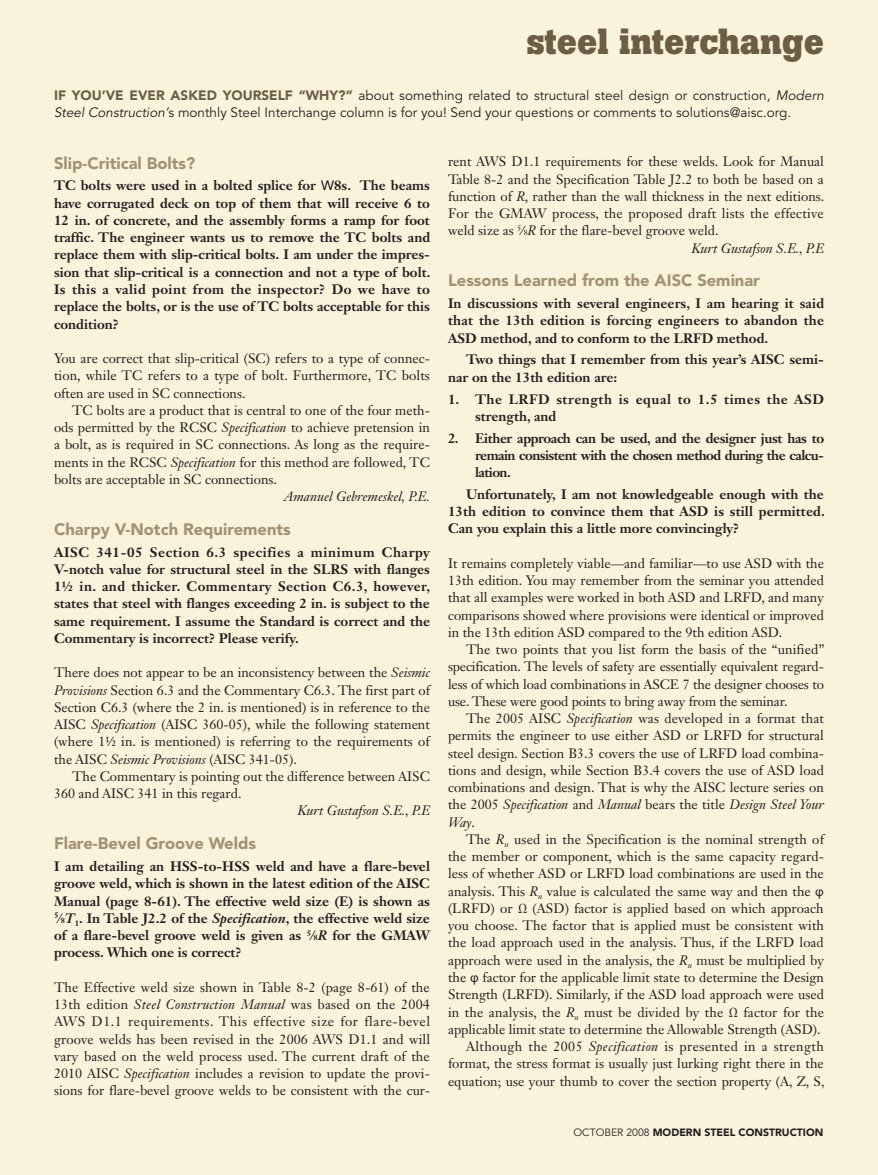
<style>
.page{position:relative;width:878px;height:1175px;background:#fff}
.page>*{position:absolute;margin:0;border:0;box-sizing:border-box;transform-origin:0 0}
.SI_answer_text{font:700 36px "Boton";color:#6c5e45}
.SI_question_topic{font:900 16.5px "Avenir LT Std";color:#a39274}
.SI_answer_text-2{font:13.5px/17.2px "Janson Text LT Std";color:#231f20;text-align:justify}
.SI_question{font:700 13.5px/17.2px "Janson Text LT Std";color:#231f20;text-align:justify}
.SI_front_matter{font:13.5px/16.5px "Avenir LT Std";color:#231f20}
.SI_signature{font:italic 13.5px "Janson Text LT Std";color:#231f20}
.SI_question-2{font:700 13.5px/17.2px "Janson Text LT Std";letter-spacing:.04em;color:#231f20}
.SI_front_matter-2{font:900 13.5px "Avenir LT Std";color:#6c5e45}
.t1{font:900 10.5px "Avenir LT Std";color:#231f20}
.s1{font-weight:900;color:#6c5e45}
.s2{font-style:italic}
.s3{font-family:"Avenir LT Std";font-weight:500}
.s4{font-size:7.5px}
.s5{font-family:"Myriad Pro"}
.s6{font-weight:400}
</style>
<div class="page">
<div style="left:0;top:0;width:878px;height:1174px;background:#f9f3db"></div>
<p class="SI_answer_text" style="left:527px;top:20px;width:298px">steel interchange</p>
<p class="SI_front_matter" style="left:54px;top:88px;width:771px;text-indent:231px"><span class="s1">f “why?”</span> about something related to structural steel design or construction, <span class="s2">Modern<br>Steel Construction’</span>s monthly Steel Interchange column is for you! Send your questions or comments to solutions@aisc.org.</p>
<p class="SI_front_matter-2" style="left:54px;top:87px;width:188px">If you ’ve ever asked yoursel</p>
<p class="SI_question_topic" style="left:54px;top:153px;width:143px">Slip-Critical Bolts?</p>
<p class="SI_question" style="left:54px;top:177px;width:378px">TC bolts were used in a bolted splice for <span class="s3">W</span>8s. The beams have corrugated deck on top of them that will receive 6 to 12 in. of concrete, and the assembly forms a ramp for foot traffic. The engineer wants us to remove the TC bolts and replace them with slip-critical bolts. I am under the impres&shy;sion that slip-critical is a connection and not a type of bolt.<br>Is this a valid point from the inspector? Do we have to replace the bolts, or is the use of TC bolts acceptable for this condition?</p>
<p class="SI_answer_text-2" style="left:54px;top:349px;width:377px">You are correct that slip-critical (SC) refers to a type of connec&shy;tion, while TC refers to a type of bolt. Furthermore, TC bolts often are used in SC connections.</p>
<p class="SI_answer_text-2" style="left:54px;top:401px;width:377px;text-indent:18px">TC bolts are a product that is central to one of the four meth&shy;ods permitted by the RCSC <span class="s2">Specification</span> to achieve pretension in a bolt, as is required in SC connections. As long as the require&shy;ments in the RCSC <span class="s2">Specification</span> for this method are followed, TC bolts are acceptable in SC connections.</p>
<p class="SI_signature" style="left:284px;top:488px;width:147px">Amanuel Gebremeskel, P.E.</p>
<p class="SI_question_topic" style="left:54px;top:519px;width:238px">Charpy V-Notch Requirements</p>
<p class="SI_question" style="left:54px;top:543px;width:377px">AISC 341-05 Section 6.3 specifies a minimum Charpy V-notch value for structural steel in the SLRS with flanges 1½ in. and thicker. Commentary Section C6.3, however, states that steel with flanges exceeding 2 in. is subject to the same requirement. I assume the Standard is correct and the Commentary is incorrect? Please verify.</p>
<p class="SI_answer_text-2" style="left:54px;top:664px;width:377px">There does not appear to be an inconsistency between the <span class="s2">Seismic Provisions</span> Section 6.3 and the Commentary C6.3. The first part of Section C6.3 (where the 2 in. is mentioned) is in reference to the AISC <span class="s2">Specification</span> (AISC 360-05), while the following statement (where 1½ in. is mentioned) is referring to the requirements of the AISC <span class="s2">Seismic Provisions</span> (AISC 341-05).</p>
<p class="SI_answer_text-2" style="left:54px;top:767px;width:377px;text-indent:18px">The Commentary is pointing out the difference between AISC<br>360 and AISC 341 in this regard.</p>
<p class="SI_signature" style="left:297px;top:802px;width:134px">Kurt Gustafson S.E., P.E</p>
<p class="SI_question_topic" style="left:54px;top:833px;width:203px">Flare-Bevel Groove Welds</p>
<p class="SI_question" style="left:54px;top:857px;width:377px">I am detailing an HSS-to-HSS weld and have a flare-bevel groove weld, which is shown in the latest edition of the AISC Manual (page 8-61). The effective weld size (E) is shown as <sup>5</sup>∕<span class="s4">8</span><span class="s2">T</span><sub>1</sub>. In Table J2.2 of the <span class="s2">Specification</span>, the effective weld size of a flare-bevel groove weld is given as <sup>5</sup>∕<span class="s4">8</span><span class="s2">R</span> for the GMAW process. Which one is correct?</p>
<p class="SI_answer_text-2" style="left:54px;top:978px;width:377px">The Effective weld size shown in Table 8-2 (page 8-61) of the 13th edition <span class="s2">Steel Construction Manual</span> was based on the 2004<br>AWS D1.1 requirements. This effective size for flare-bevel groove welds has been revised in the 2006 AWS D1.1 and will vary based on the weld process used. The current draft of the 2010 AISC <span class="s2">Specification</span> includes a revision to update the provi&shy;sions for flare-bevel groove welds to be consistent with the cur-</p>
<p class="SI_answer_text-2" style="left:448px;top:153px;width:378px">rent AWS D1.1 requirements for these welds. Look for Manual Table 8-2 and the Specification Table J2.2 to both be based on a function of <span class="s2">R</span>, rather than the wall thickness in the next editions.<br>For the GMAW process, the proposed draft lists the effective weld size as <sup>5</sup>∕<span class="s4">8</span><span class="s2">R</span> for the flare-bevel groove weld.</p>
<p class="SI_signature" style="left:691px;top:240px;width:134px">Kurt Gustafson S.E., P.E</p>
<p class="SI_question_topic" style="left:448px;top:271px;width:313px">Lessons Learned from the AISC Seminar</p>
<p class="SI_question" style="left:448px;top:295px;width:377px">In discussions with several engineers, I am hearing it said that the 13th edition is forcing engineers to abandon the ASD method, and to conform to the LRFD method.</p>
<p class="SI_question" style="left:448px;top:351px;width:377px;text-indent:18px">Two things that I remember from this year’s AISC semi&shy;nar on the 13th edition are:</p>
<p class="SI_question-2" style="left:475px;top:390px;width:350px;text-indent:-27px">1. The LRFD strength is equal to 1.5 times the ASD strength, and</p>
<p class="SI_question" style="left:475px;top:429px;width:350px;text-indent:-27px">2. Either approach can be used, and the designer just has to remain consistent with the chosen method during the calcu&shy;lation.</p>
<p class="SI_question" style="left:448px;top:485px;width:378px;text-indent:18px">Unfortunately, I am not knowledgeable enough with the 13th edition to convince them that ASD is still permitted.<br>Can you explain this a little more convincingly?</p>
<p class="SI_answer_text-2" style="left:448px;top:554px;width:377px">It remains completely viable—and familiar—to use ASD with the 13th edition. You may remember from the seminar you attended that all examples were worked in both ASD and LRFD, and many comparisons showed where provisions were identical or improved in the 13th edition ASD compared to the 9th edition ASD.</p>
<p class="SI_answer_text-2" style="left:448px;top:640px;width:378px;text-indent:18px">The two points that you list form the basis of the “unified” specification. The levels of safety are essentially equivalent regard&shy;less of which load combinations in ASCE 7 the designer chooses to use. These were good points to bring away from the seminar.</p>
<p class="SI_answer_text-2" style="left:448px;top:709px;width:377px;text-indent:18px">The 2005 AISC <span class="s2">Specification</span> was developed in a format that permits the engineer to use either ASD or LRFD for structural steel design. Section B3.3 covers the use of LRFD load combina&shy;tions and design, while Section B3.4 covers the use of ASD load combinations and design. That is why the AISC lecture series on the 2005 <span class="s2">Specification</span> and <span class="s2">Manual</span> bears the title <span class="s2">Design Steel Your Way</span>.</p>
<p class="SI_answer_text-2" style="left:448px;top:830px;width:377px;text-indent:18px">The <span class="s2">R</span><sub>n</sub> used in the Specification is the nominal strength of the member or component, which is the same capacity regard&shy;less of whether ASD or LRFD load combinations are used in the analysis. This <span class="s2">R</span><sub>n</sub> value is calculated the same way and then the <span class="s5">φ </span>(LRFD) or Ω (ASD) factor is applied based on which approach you choose. The factor that is applied must be consistent with the load approach used in the analysis. Thus, if the LRFD load approach were used in the analysis, the <span class="s2">R</span><sub>n</sub> must be multiplied by the <span class="s5">φ</span> factor for the applicable limit state to determine the Design Strength (LRFD). Similarly, if the ASD load approach were used in the analysis, the <span class="s2">R</span><sub>n</sub> must be divided by the Ω factor for the applicable limit state to determine the Allowable Strength (ASD).</p>
<p class="SI_answer_text-2" style="left:448px;top:1037px;width:378px;text-indent:18px">Although the 2005 <span class="s2">Specification</span> is presented in a strength format, the stress format is usually just lurking right there in the equation; use your thumb to cover the section property (A, Z, S,</p>
<p class="t1" style="left:573px;top:1125px;width:251px"><span class="s6">october 2008</span> MODERN STEEL CONSTRUCTION</p>
</div>
